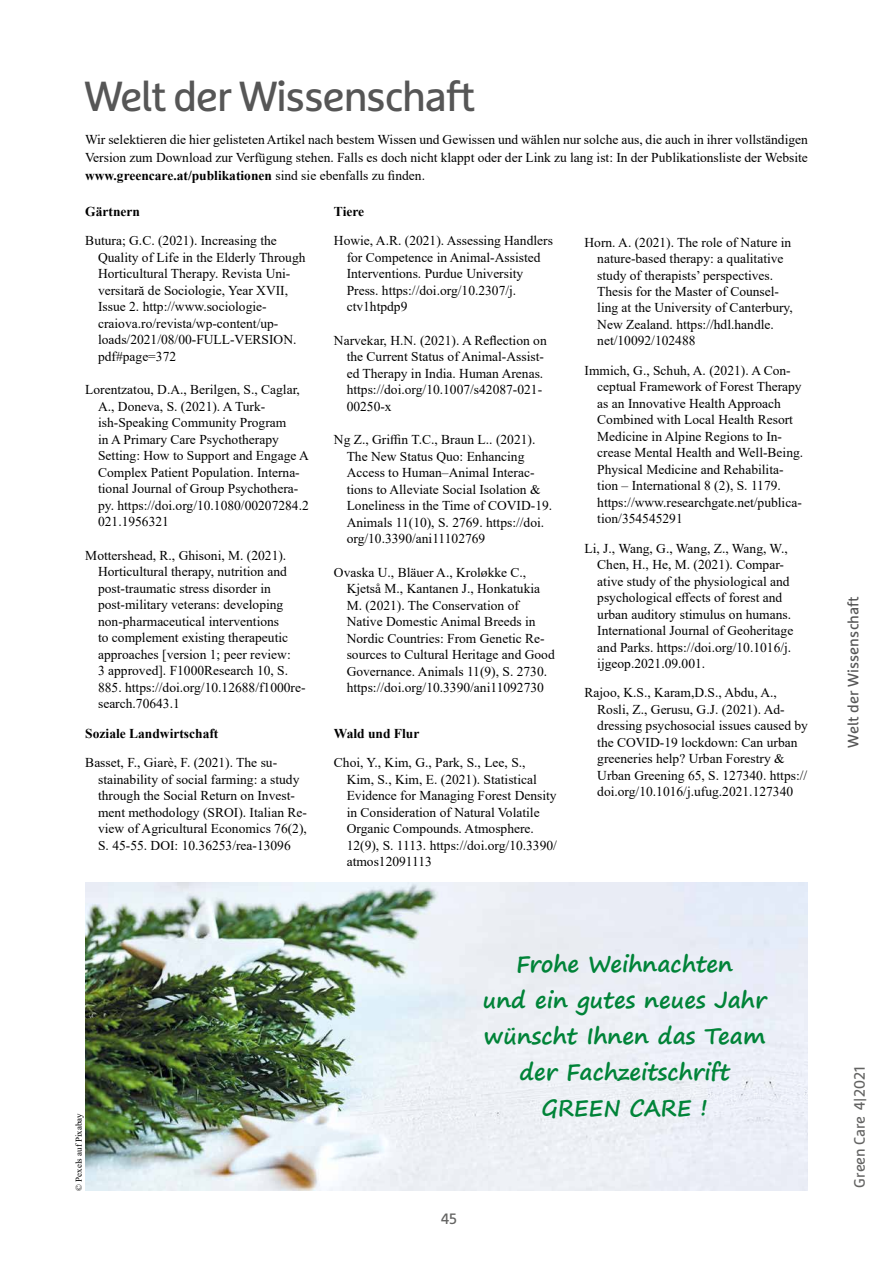
<style>
.page{position:relative;width:893px;height:1263px;background:#fff}
.page>*{position:absolute;margin:0;border:0;box-sizing:border-box;transform-origin:0 0}
.t1{font:42px "Marselis Pro";letter-spacing:-.04em;color:#565656}
.t2{font:700 22.5px/36px "Segoe Print";color:#008338;text-align:center}
.t3{font:15px "Marselis Pro";color:#565656}
.t4{font:15px "Marselis Pro";letter-spacing:-.01em;color:#636362}
.t5{font:13.5px/16.5px "Times New Roman";color:#000}
.t6{font:700 13.5px "Times New Roman";color:#000}
.t7{font:9px "Times New Roman";color:#000}
.s1{font-weight:700}
</style>
<div class="page">
<img style="left:85px;top:882px;width:723px;height:309px">
<h1 class="t1" style="left:84px;top:70px;width:393px">Welt der Wissenschaft</h1>
<p class="t5" style="left:85px;top:130px;width:724px;line-height:18px;text-align:justify">Wir selektieren die hier gelisteten Artikel nach bestem Wissen und Gewissen und wählen nur solche aus, die auch in ihrer vollständigen Version zum Download zur Verfügung stehen. Falls es doch nicht klappt oder der Link zu lang ist: In der Publikationsliste der Website <span class="s1">www.greencare.at/publikationen</span> sind sie ebenfalls zu finden.</p>
<p class="t6" style="left:85px;top:202px;width:56px">Gärtnern</p>
<p class="t5" style="left:98px;top:232px;width:209px;text-indent:-13px">Butura; G.C. (2021). Increasing the Quality of Life in the Elderly Through Horticultural Therapy. Revista Uni&shy;versitară de Sociologie, Year XVII, Issue 2. http://www.sociologie&shy;craiova.ro/revista/wp-content/up&shy;loads/2021/08/00-FULL-VERSION. pdf#page=372</p>
<p class="t5" style="left:98px;top:381px;width:212px;text-indent:-13px">Lorentzatou, D.A., Berilgen, S., Caglar, A., Doneva, S. (2021). A Turk&shy;ish-Speaking Community Program<br>in A Primary Care Psychotherapy Setting: How to Support and Engage A Complex Patient Population. Interna&shy;tional Journal of Group Psychothera&shy;py. https://doi.org/10.1080/00207284.2<br>021.1956321</p>
<p class="t5" style="left:98px;top:547px;width:209px;text-indent:-13px">Mottershead, R., Ghisoni, M. (2021).<br>Horticultural therapy, nutrition and post-traumatic stress disorder in post-military veterans: developing non-pharmaceutical interventions<br>to complement existing therapeutic approaches [version 1; peer review:<br>3 approved]. F1000Research 10, S.<br>885. https://doi.org/10.12688/f1000re&shy;search.70643.1</p>
<p class="t6" style="left:85px;top:724px;width:135px">Soziale Landwirtschaft</p>
<p class="t5" style="left:98px;top:754px;width:210px;text-indent:-13px">Basset, F., Giarè, F. (2021). The su&shy;stainability of social farming: a study through the Social Return on Invest&shy;ment methodology (SROI). Italian Re&shy;view of Agricultural Economics 76(2), S. 45-55. DOI: 10.36253/rea-13096</p>
<p class="t6" style="left:334px;top:202px;width:32px">Tiere</p>
<p class="t5" style="left:347px;top:232px;width:208px;text-indent:-13px">Howie, A.R. (2021). Assessing Handlers for Competence in Animal-Assisted<br>Interventions. Purdue University<br>Press. https://doi.org/10.2307/j. ctv1htpdp9</p>
<p class="t5" style="left:347px;top:332px;width:202px;text-indent:-13px">Narvekar, H.N. (2021). A Reflection on the Current Status of Animal-Assist&shy;ed Therapy in India. Human Arenas. https://doi.org/10.1007/s42087-021-<br>00250-x</p>
<p class="t5" style="left:347px;top:431px;width:207px;text-indent:-13px">Ng Z., Griffin T.C., Braun L.. (2021).<br>The New Status Quo: Enhancing Access to Human–Animal Interac&shy;tions to Alleviate Social Isolation &amp; Loneliness in the Time of COVID-19.<br>Animals 11(10), S. 2769. https://doi. org/10.3390/ani11102769</p>
<p class="t5" style="left:347px;top:564px;width:210px;text-indent:-13px">Ovaska U., Bläuer A., Kroløkke C., Kjetså M., Kantanen J., Honkatukia M. (2021). The Conservation of Native Domestic Animal Breeds in Nordic Countries: From Genetic Re&shy;sources to Cultural Heritage and Good Governance. Animals 11(9), S. 2730. https://doi.org/10.3390/ani11092730</p>
<p class="t6" style="left:334px;top:724px;width:87px">Wald und Flur</p>
<p class="t5" style="left:347px;top:754px;width:212px;text-indent:-13px">Choi, Y., Kim, G., Park, S., Lee, S.,<br>Kim, S., Kim, E. (2021). Statistical Evidence for Managing Forest Density in Consideration of Natural Volatile Organic Compounds. Atmosphere.<br>12(9), S. 1113. https://doi.org/10.3390/ atmos12091113</p>
<p class="t5" style="left:597px;top:233px;width:197px;text-indent:-13px">Horn. A. (2021). The role of Nature in nature-based therapy: a qualitative study of therapists’ perspectives.<br>Thesis for the Master of Counsel&shy;ling at the University of Canterbury, New Zealand. https://hdl.handle. net/10092/102488</p>
<p class="t5" style="left:597px;top:362px;width:207px;text-indent:-13px">Immich, G., Schuh, A. (2021). A Con&shy;ceptual Framework of Forest Therapy as an Innovative Health Approach Combined with Local Health Resort Medicine in Alpine Regions to In&shy;crease Mental Health and Well-Being.<br>Physical Medicine and Rehabilita&shy;tion – International 8 (2), S. 1179. https://www.researchgate.net/publica&shy;tion/354545291</p>
<p class="t5" style="left:597px;top:539px;width:198px;text-indent:-13px">Li, J., Wang, G., Wang, Z., Wang, W., Chen, H., He, M. (2021). Compar&shy;ative study of the physiological and psychological effects of forest and urban auditory stimulus on humans.<br>International Journal of Geoheritage and Parks. https://doi.org/10.1016/j. ijgeop.2021.09.001.</p>
<p class="t5" style="left:597px;top:684px;width:212px;text-indent:-13px">Rajoo, K.S., Karam,D.S., Abdu, A., Rosli, Z., Gerusu, G.J. (2021). Ad&shy;dressing psychosocial issues caused by the COVID-19 lockdown: Can urban greeneries help? Urban Forestry &amp; Urban Greening 65, S. 127340. https:// doi.org/10.1016/j.ufug.2021.127340</p>
<p class="t7" style="left:72px;top:1191px;width:79px;rotate:-90deg">© Pexels auf Pixabay</p>
<h2 class="t2" style="left:483px;top:945px;width:285px">Frohe Weihnachten<br>und ein gutes neues Jahr wünscht Ihnen das Team der Fachzeitschrift<br>GREEN CARE !</h2>
<p class="t4" style="left:441px;top:1209px;width:17px">45</p>
<p class="t3" style="left:844px;top:748px;width:153px;rotate:-90deg">Welt der Wissenschaft</p>
<p class="t4" style="left:850px;top:1187px;width:122px;rotate:-90deg">Green Care 4|2021</p>
</div>
